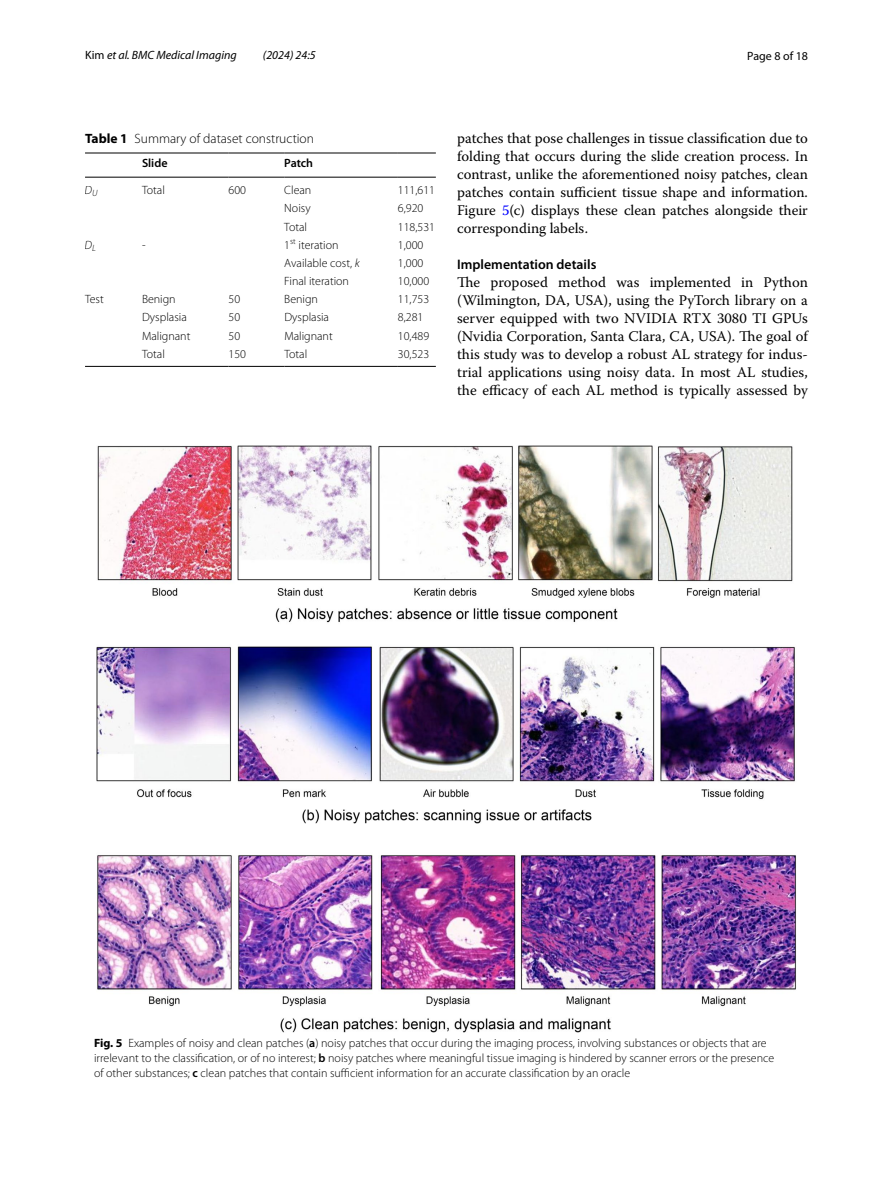
<style>
.page{position:relative;width:893px;height:1187px;background:#fff}
.page>*{position:absolute;margin:0;border:0;box-sizing:border-box;transform-origin:0 0}
.t1{font:14.7px/18px "Warnock Pro";color:#000;text-align:justify}
.t2{font:600 13.8px "Myriad Pro";color:#000}
.t3{font:300 13.5px "Myriad Pro";color:#000}
.t4{font:300 12px/15px "Myriad Pro";color:#000}
.t5{font:italic 12px "Myriad Pro";color:#000}
.t6{font:600 12px "Myriad Pro";color:#000}
.t7{font:12px "Myriad Pro";color:#000}
.t8{font:italic 300 12px "Myriad Pro";color:#000}
.t9{font:12px "Myriad Pro Light It 2";color:#000}
.s1{font-style:normal}
.s2{font-weight:700}
.s3{font-family:"Myriad Pro Light It 3";font-weight:400}
.s4{color:#00f}
.s5{font-weight:600}
</style>
<div class="page">
<hr style="left:85px;top:153px;width:57px;height:1px;background:#000">
<hr style="left:85px;top:177px;width:57px;height:1px;background:#000">
<hr style="left:142px;top:153px;width:87px;height:1px;background:#000">
<hr style="left:229px;top:153px;width:55px;height:1px;background:#000">
<hr style="left:142px;top:177px;width:87px;height:1px;background:#000">
<hr style="left:229px;top:177px;width:55px;height:1px;background:#000">
<hr style="left:284px;top:153px;width:114px;height:1px;background:#000">
<hr style="left:398px;top:153px;width:38px;height:1px;background:#000">
<hr style="left:284px;top:177px;width:114px;height:1px;background:#000">
<hr style="left:398px;top:177px;width:38px;height:1px;background:#000">
<hr style="left:85px;top:366px;width:57px;height:1px;background:#000">
<hr style="left:142px;top:366px;width:87px;height:1px;background:#000">
<hr style="left:229px;top:366px;width:55px;height:1px;background:#000">
<hr style="left:284px;top:366px;width:114px;height:1px;background:#000">
<hr style="left:398px;top:366px;width:38px;height:1px;background:#000">
<img style="left:96px;top:446px;width:701px;height:586px">
<p class="t5" style="left:85px;top:48px;width:153px"><span class="s1">Kim</span> et al. BMC Medical Imaging</p>
<p class="t5" style="left:263px;top:48px;width:54px">(2024) 24:5</p>
<p class="t7" style="left:747px;top:48px;width:62px">Page 8 of 18</p>
<p class="t3" style="left:85px;top:131px;width:231px"><span class="s2">Table 1</span> Summary of dataset construction</p>
<p class="t6" style="left:142px;top:156px;width:27px">Slide</p>
<p class="t6" style="left:284px;top:156px;width:30px">Patch</p>
<p class="t8" style="left:85px;top:183px;width:14px">D<sub>U</sub></p>
<p class="t4" style="left:142px;top:183px;width:24px">Total</p>
<p class="t4" style="left:229px;top:183px;width:19px">600</p>
<p class="t4" style="left:284px;top:183px;width:29px">Clean</p>
<p class="t4" style="left:398px;top:183px;width:39px">111,611</p>
<p class="t4" style="left:284px;top:201px;width:28px">Noisy</p>
<p class="t4" style="left:398px;top:201px;width:27px">6,920</p>
<p class="t4" style="left:284px;top:219px;width:24px">Total</p>
<p class="t4" style="left:398px;top:219px;width:39px">118,531</p>
<p class="t9" style="left:85px;top:237px;width:13px">D<sub>L</sub></p>
<p class="t4" style="left:142px;top:237px;width:5px">-</p>
<p class="t4" style="left:284px;top:237px;width:56px">1<sup>st</sup> iteration</p>
<p class="t4" style="left:398px;top:237px;width:27px">1,000</p>
<p class="t4" style="left:284px;top:255px;width:77px">Available cost, <span class="s3">k</span></p>
<p class="t4" style="left:398px;top:255px;width:27px">1,000</p>
<p class="t4" style="left:284px;top:274px;width:66px">Final iteration</p>
<p class="t4" style="left:398px;top:274px;width:33px">10,000</p>
<p class="t4" style="left:85px;top:292px;width:20px">Test</p>
<p class="t4" style="left:142px;top:292px;width:35px">Benign</p>
<p class="t4" style="left:229px;top:292px;width:13px">50</p>
<p class="t4" style="left:284px;top:292px;width:35px">Benign</p>
<p class="t4" style="left:398px;top:292px;width:33px">11,753</p>
<p class="t4" style="left:142px;top:310px;width:46px">Dysplasia</p>
<p class="t4" style="left:229px;top:310px;width:13px">50</p>
<p class="t4" style="left:284px;top:310px;width:46px">Dysplasia</p>
<p class="t4" style="left:398px;top:310px;width:27px">8,281</p>
<p class="t4" style="left:142px;top:328px;width:50px">Malignant</p>
<p class="t4" style="left:229px;top:328px;width:13px">50</p>
<p class="t4" style="left:284px;top:328px;width:50px">Malignant</p>
<p class="t4" style="left:398px;top:328px;width:33px">10,489</p>
<p class="t4" style="left:142px;top:346px;width:24px">Total</p>
<p class="t4" style="left:229px;top:346px;width:19px">150</p>
<p class="t4" style="left:284px;top:346px;width:24px">Total</p>
<p class="t4" style="left:398px;top:346px;width:33px">30,523</p>
<p class="t1" style="left:457px;top:128px;width:352px">patches that pose challenges in tissue classification due to folding that occurs during the slide creation process. In contrast, unlike the aforementioned noisy patches, clean patches contain sufficient tissue shape and information.<br>Figure <span class="s4">5</span>(c) displays these clean patches alongside their corresponding labels.</p>
<p class="t2" style="left:457px;top:255px;width:141px">Implementation details</p>
<p class="t1" style="left:457px;top:272px;width:352px">The proposed method was implemented in Python (Wilmington, DA, USA), using the PyTorch library on a server equipped with two NVIDIA RTX 3080 TI GPUs (Nvidia Corporation, Santa Clara, CA, USA). The goal of this study was to develop a robust AL strategy for indus&shy;trial applications using noisy data. In most AL studies, the efficacy of each AL method is typically assessed by</p>
<p class="t4" style="left:94px;top:1035px;width:682px"><span class="s2">Fig. 5</span> Examples of noisy and clean patches (<span class="s5">a</span>) noisy patches that occur during the imaging process, involving substances or objects that are irrelevant to the classification, or of no interest; <span class="s5">b</span> noisy patches where meaningful tissue imaging is hindered by scanner errors or the presence of other substances; <span class="s5">c</span> clean patches that contain sufficient information for an accurate classification by an oracle</p>
</div>
